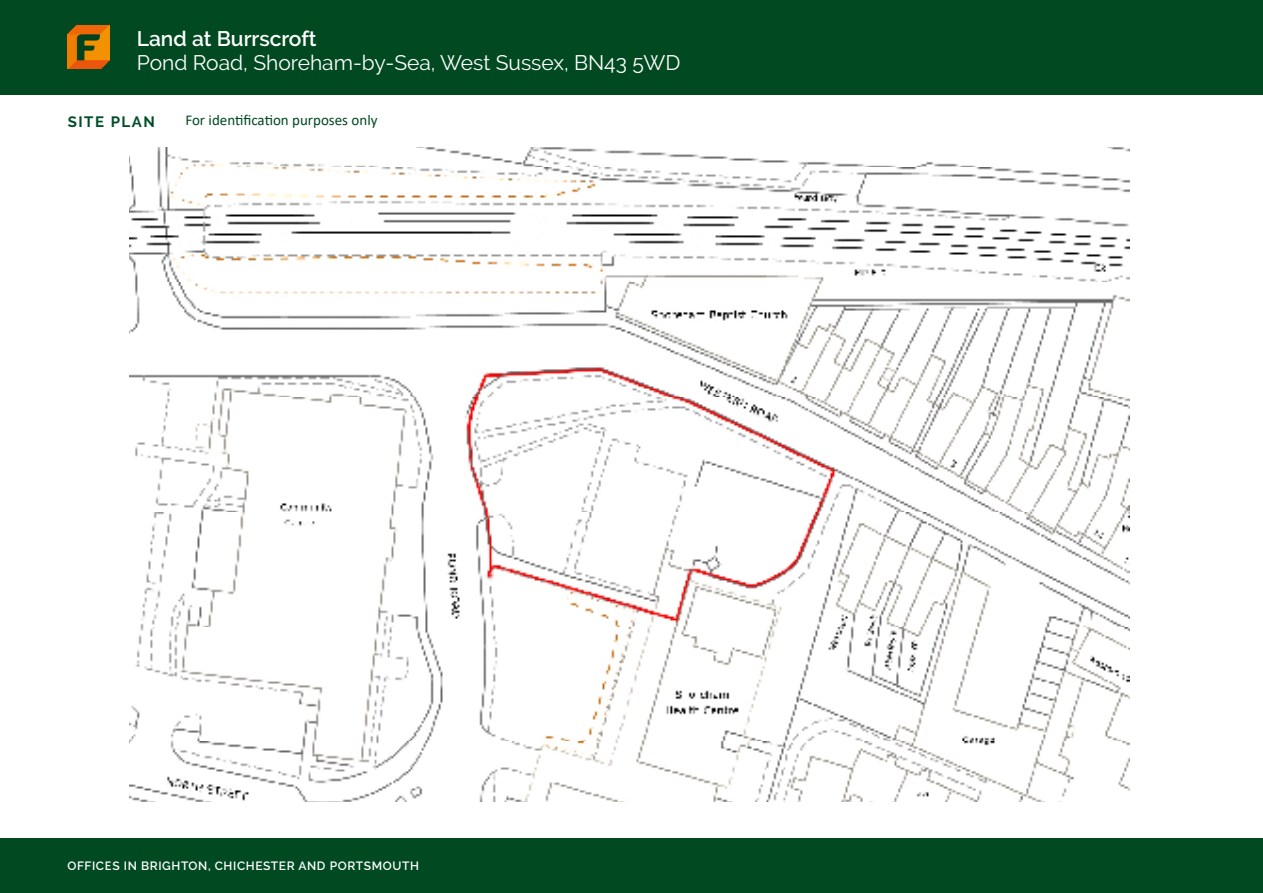
<style>
.page{position:relative;width:1263px;height:893px;background:#fff}
.page>*{position:absolute;margin:0;border:0;box-sizing:border-box;transform-origin:0 0}
.t1{font:21px "Raleway";color:#fff}
.t2{font:600 21px "Raleway";color:#fff}
.t3{font:15px "Calibri";color:#004921}
.Flude_-_Tagline_Text{font:700 15px "Raleway";letter-spacing:.1em;color:#004f28}
.t4{font:600 12px "Raleway";letter-spacing:.05em;color:#fff}
</style>
<div class="page">
<div style="left:0;top:0;width:1263px;height:95px;background:#004921"></div>
<img style="left:67px;top:26px;width:43px;height:42px">
<div style="left:0;top:838px;width:1263px;height:55px;background:#004921"></div>
<img style="left:130px;top:148px;width:999px;height:653px">
<p class="t2" style="left:137px;top:26px;width:181px">Land at Burrscroft</p>
<p class="t1" style="left:137px;top:50px;width:545px">Pond Road, Shoreham-by-Sea, West Sussex, BN43 5WD</p>
<p class="Flude_-_Tagline_Text" style="left:68px;top:113px;width:89px">SITE PLAN</p>
<p class="t3" style="left:185px;top:110px;width:194px">For identification purposes only</p>
<p class="t4" style="left:67px;top:858px;width:353px">OFFICES IN BRIGHTON, CHICHESTER AND PORTSMOUTH</p>
</div>
